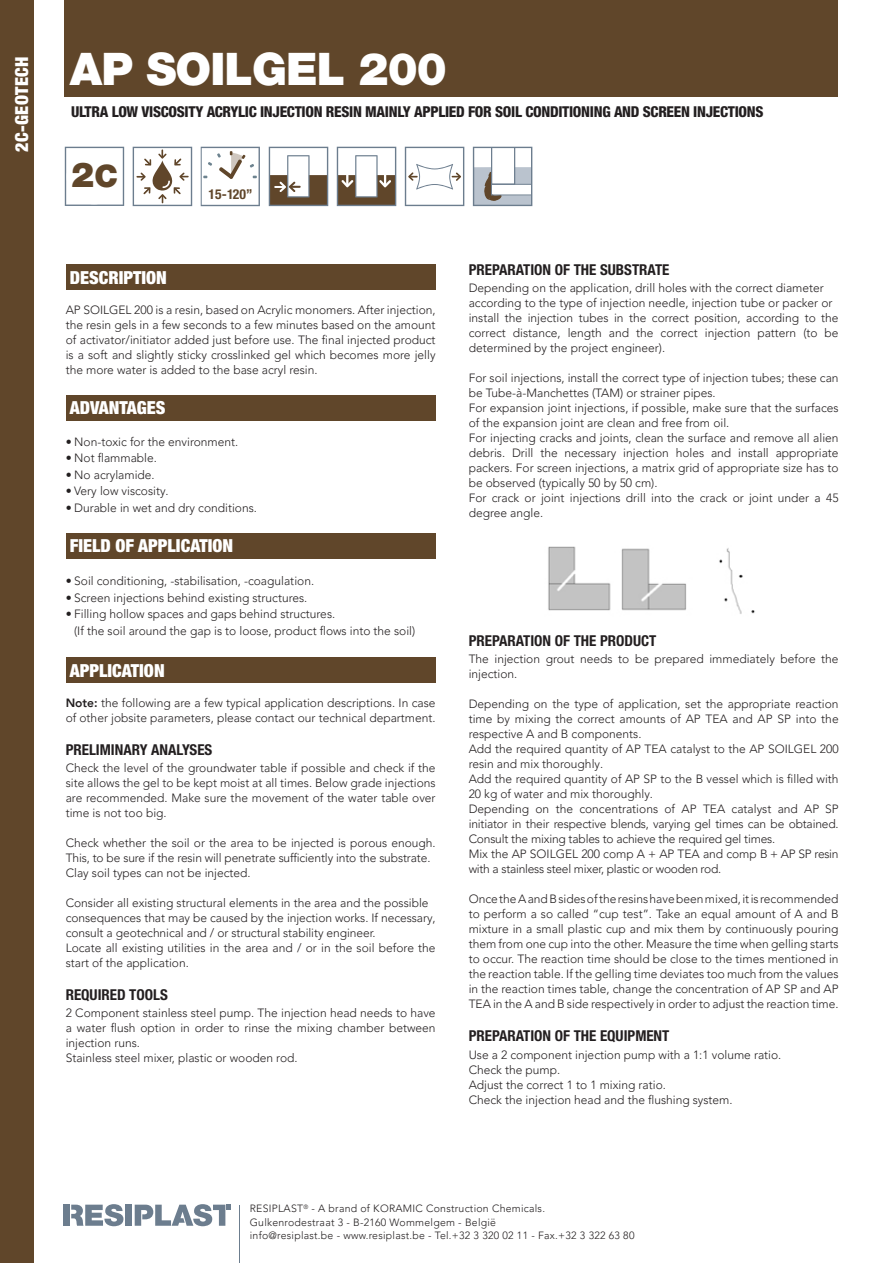
<style>
.page{position:relative;width:893px;height:1263px;background:#fff}
.page>*{position:absolute;margin:0;border:0;box-sizing:border-box;transform-origin:0 0}
.t1{font:900 45px "Helvetica Neue LT Std";letter-spacing:-.02em;color:#fff}
.t2{font:900 34.5px "Helvetica Neue LT Std";color:#60462a}
.t3{font:900 condensed 18px "Helvetica Neue LT Std";color:#fff}
.t4{font:900 condensed 18px "Helvetica Neue LT Std";letter-spacing:.02em;color:#fff}
.BODY_TEXT{font:700 condensed 15px "Helvetica Neue LT Std";color:#231f20}
.t5{font:800 condensed 15px "Helvetica Neue LT Std";letter-spacing:-.02em;color:#231f20}
.t6{font:700 condensed 13.65px "Helvetica Neue LT Std";color:#60462a}
.BODY_TEXT-2{font:300 12px/15px "Avenir LT Pro";color:#231f20}
.BODY_TEXT-3{font:300 12px/15px "Avenir LT Pro";letter-spacing:-.02em;color:#231f20}
.t7{font:300 10.5px/13.5px "Avenir LT Pro";letter-spacing:.025em;color:#231f20}
.s1{font-size:31.05px}
.s2{font-weight:800}
</style>
<div class="page">
<div style="left:0;top:0;width:34px;height:1263px;background:#60462a"></div>
<hr style="left:240px;top:1205px;width:1px;height:58px;background:#6c7d8e">
<div style="left:125px;top:1205px;width:7px;height:21px;background:#6c7d8e"></div>
<div style="left:64px;top:1205px;width:6px;height:21px;background:#6c7d8e"></div>
<svg style="left:71px;top:1204px;width:52px;height:22px"></svg>
<svg style="left:135px;top:1204px;width:96px;height:22px"></svg>
<div style="left:66px;top:264px;width:370px;height:26px;background:#60462a"></div>
<div style="left:66px;top:395px;width:370px;height:25px;background:#60462a"></div>
<div style="left:66px;top:533px;width:370px;height:25px;background:#60462a"></div>
<div style="left:66px;top:657px;width:370px;height:26px;background:#60462a"></div>
<img style="left:548px;top:546px;width:207px;height:68px">
<div style="left:65px;top:0;width:773px;height:97px;background:#60462a"></div>
<svg style="left:65px;top:147px;width:59px;height:59px"></svg>
<div style="left:67px;top:149px;width:55px;height:55px;background:#fff;border-radius:50%"></div>
<svg style="left:133px;top:147px;width:59px;height:59px"></svg>
<svg style="left:201px;top:147px;width:59px;height:59px"></svg>
<svg style="left:269px;top:147px;width:59px;height:59px"></svg>
<svg style="left:337px;top:147px;width:59px;height:59px"></svg>
<svg style="left:405px;top:147px;width:59px;height:59px"></svg>
<svg style="left:473px;top:147px;width:59px;height:59px"></svg>
<h3 class="t4" style="left:11px;top:152px;width:97px;rotate:-90deg">2C-GEOTECH</h3>
<p class="t1" style="left:70px;top:42px;width:378px">AP SOILGEL 200</p>
<p class="t5" style="left:71px;top:103px;width:694px">ULTRA LOW VISCOSITY ACRYLIC INJECTION RESIN MAINLY APPLIED FOR SOIL CONDITIONING AND SCREEN INJECTIONS</p>
<p class="t2" style="left:71px;top:154px;width:48px">2<span class="s1">C</span></p>
<p class="t6" style="left:209px;top:186px;width:45px">15-120”</p>
<p class="t3" style="left:70px;top:266px;width:99px">DESCRIPTION</p>
<p class="BODY_TEXT-2" style="left:66px;top:302px;width:371px;text-align:justify">AP SOILGEL 200 is a resin, based on Acrylic monomers. After injection, the resin gels in a few seconds to a few minutes based on the amount of activator/initiator added just before use. The final injected product is a soft and slightly sticky crosslinked gel which becomes more jelly the more water is added to the base acryl resin.</p>
<p class="t3" style="left:70px;top:397px;width:97px">ADVANTAGES</p>
<p class="BODY_TEXT-2" style="left:66px;top:434px;width:174px">• Non-toxic for the environment.</p>
<p class="BODY_TEXT-2" style="left:66px;top:451px;width:93px">• Not flammable.</p>
<p class="BODY_TEXT-2" style="left:66px;top:467px;width:90px">• No acrylamide.</p>
<p class="BODY_TEXT-2" style="left:66px;top:484px;width:104px">• Very low viscosity.</p>
<p class="BODY_TEXT-2" style="left:66px;top:500px;width:193px">• Durable in wet and dry conditions.</p>
<p class="t3" style="left:70px;top:535px;width:165px">FIELD OF APPLICATION</p>
<p class="BODY_TEXT-2" style="left:66px;top:574px;width:250px">• Soil conditioning, -stabilisation, -coagulation.</p>
<p class="BODY_TEXT-2" style="left:66px;top:590px;width:243px">• Screen injections behind existing structures.</p>
<p class="BODY_TEXT-2" style="left:74px;top:606px;width:342px;line-height:16.5px;text-indent:-9px">• Filling hollow spaces and gaps behind structures.<br>(If the soil around the gap is to loose, product flows into the soil)</p>
<p class="t3" style="left:70px;top:659px;width:96px">APPLICATION</p>
<p class="BODY_TEXT-2" style="left:66px;top:695px;width:371px"><span class="s2">Note:</span> the following are a few typical application descriptions. In case of other jobsite parameters, please contact our technical department.</p>
<p class="BODY_TEXT" style="left:66px;top:740px;width:148px">PRELIMINARY ANALYSES</p>
<p class="BODY_TEXT-2" style="left:66px;top:760px;width:371px;text-align:justify">Check the level of the groundwater table if possible and check if the site allows the gel to be kept moist at all times. Below grade injections are recommended. Make sure the movement of the water table over time is not too big.</p>
<p class="BODY_TEXT-2" style="left:66px;top:835px;width:371px">Check whether the soil or the area to be injected is porous enough.<br>This, to be sure if the resin will penetrate sufficiently into the substrate.</p>
<p class="BODY_TEXT-2" style="left:66px;top:865px;width:186px">Clay soil types can not be injected.</p>
<p class="BODY_TEXT-2" style="left:66px;top:895px;width:364px">Consider all existing structural elements in the area and the possible</p>
<p class="BODY_TEXT-2" style="left:66px;top:910px;width:371px">consequences that may be caused by the injection works. If necessary, consult a geotechnical and / or structural stability engineer.</p>
<p class="BODY_TEXT-2" style="left:66px;top:940px;width:371px">Locate all existing utilities in the area and / or in the soil before the start of the application.</p>
<p class="BODY_TEXT" style="left:66px;top:986px;width:104px">REQUIRED TOOLS</p>
<p class="BODY_TEXT-2" style="left:66px;top:1006px;width:371px;text-align:justify">2 Component stainless steel pump. The injection head needs to have a water flush option in order to rinse the mixing chamber between injection runs.</p>
<p class="BODY_TEXT-2" style="left:66px;top:1051px;width:233px">Stainless steel mixer, plastic or wooden rod.</p>
<p class="BODY_TEXT" style="left:469px;top:261px;width:202px">PREPARATION OF THE SUBSTRATE</p>
<p class="BODY_TEXT-2" style="left:469px;top:281px;width:357px">Depending on the application, drill holes with the correct diameter</p>
<p class="BODY_TEXT-2" style="left:469px;top:296px;width:365px">according to the type of injection needle, injection tube or packer or</p>
<p class="BODY_TEXT-2" style="left:469px;top:311px;width:371px;text-align:justify">install the injection tubes in the correct position, according to the correct distance, length and the correct injection pattern (to be determined by the project engineer).</p>
<p class="BODY_TEXT-2" style="left:469px;top:371px;width:371px">For soil injections, install the correct type of injection tubes; these can be Tube-à-Manchettes (TAM) or strainer pipes.</p>
<p class="BODY_TEXT-2" style="left:469px;top:401px;width:371px">For expansion joint injections, if possible, make sure that the surfaces of the expansion joint are clean and free from oil.</p>
<p class="BODY_TEXT-2" style="left:469px;top:431px;width:371px;text-align:justify">For injecting cracks and joints, clean the surface and remove all alien debris. Drill the necessary injection holes and install appropriate packers. For screen injections, a matrix grid of appropriate size has to be observed (typically 50 by 50 cm).</p>
<p class="BODY_TEXT-2" style="left:469px;top:491px;width:371px">For crack or joint injections drill into the crack or joint under a 45 degree angle.</p>
<p class="BODY_TEXT" style="left:469px;top:632px;width:189px">PREPARATION OF THE PRODUCT</p>
<p class="BODY_TEXT-2" style="left:469px;top:652px;width:371px">The injection grout needs to be prepared immediately before the injection.</p>
<p class="BODY_TEXT-2" style="left:469px;top:697px;width:371px;text-align:justify">Depending on the type of application, set the appropriate reaction time by mixing the correct amounts of AP TEA and AP SP into the respective A and B components.</p>
<p class="BODY_TEXT-2" style="left:469px;top:742px;width:371px">Add the required quantity of AP TEA catalyst to the AP SOILGEL 200 resin and mix thoroughly.</p>
<p class="BODY_TEXT-2" style="left:469px;top:772px;width:371px">Add the required quantity of AP SP to the B vessel which is filled with<br>20 kg of water and mix thoroughly.</p>
<p class="BODY_TEXT-2" style="left:469px;top:802px;width:371px;text-align:justify">Depending on the concentrations of AP TEA catalyst and AP SP initiator in their respective blends, varying gel times can be obtained.<br>Consult the mixing tables to achieve the required gel times.</p>
<p class="BODY_TEXT-3" style="left:469px;top:847px;width:371px">Mix the AP SOILGEL 200 comp A + AP TEA and comp B + AP SP resin with a stainless steel mixer, plastic or wooden rod.</p>
<p class="BODY_TEXT-2" style="left:469px;top:892px;width:371px;text-align:justify">Once the A and B sides of the resins have been mixed, it is recommended to perform a so called “cup test”. Take an equal amount of A and B mixture in a small plastic cup and mix them by continuously pouring them from one cup into the other. Measure the time when gelling starts to occur. The reaction time should be close to the times mentioned in the reaction table. If the gelling time deviates too much from the values in the reaction times table, change the concentration of AP SP and AP TEA in the A and B side respectively in order to adjust the reaction time.</p>
<p class="BODY_TEXT" style="left:469px;top:1027px;width:202px">PREPARATION OF THE EQUIPMENT</p>
<p class="BODY_TEXT-2" style="left:469px;top:1047px;width:314px">Use a 2 component injection pump with a 1:1 volume ratio.</p>
<p class="BODY_TEXT-2" style="left:469px;top:1062px;width:93px">Check the pump.</p>
<p class="BODY_TEXT-2" style="left:469px;top:1077px;width:199px">Adjust the correct 1 to 1 mixing ratio.</p>
<p class="BODY_TEXT-2" style="left:469px;top:1092px;width:265px">Check the injection head and the flushing system.</p>
<p class="t7" style="left:250px;top:1202px;width:386px">RESIPLAST<sup>®</sup> - A brand of KORAMIC Construction Chemicals.<br>Gulkenrodestraat 3 - B-2160 Wommelgem - België<br>info@resiplast.be - www.resiplast.be - Tel.+32 3 320 02 11 - Fax.+32 3 322 63 80</p>
</div>
